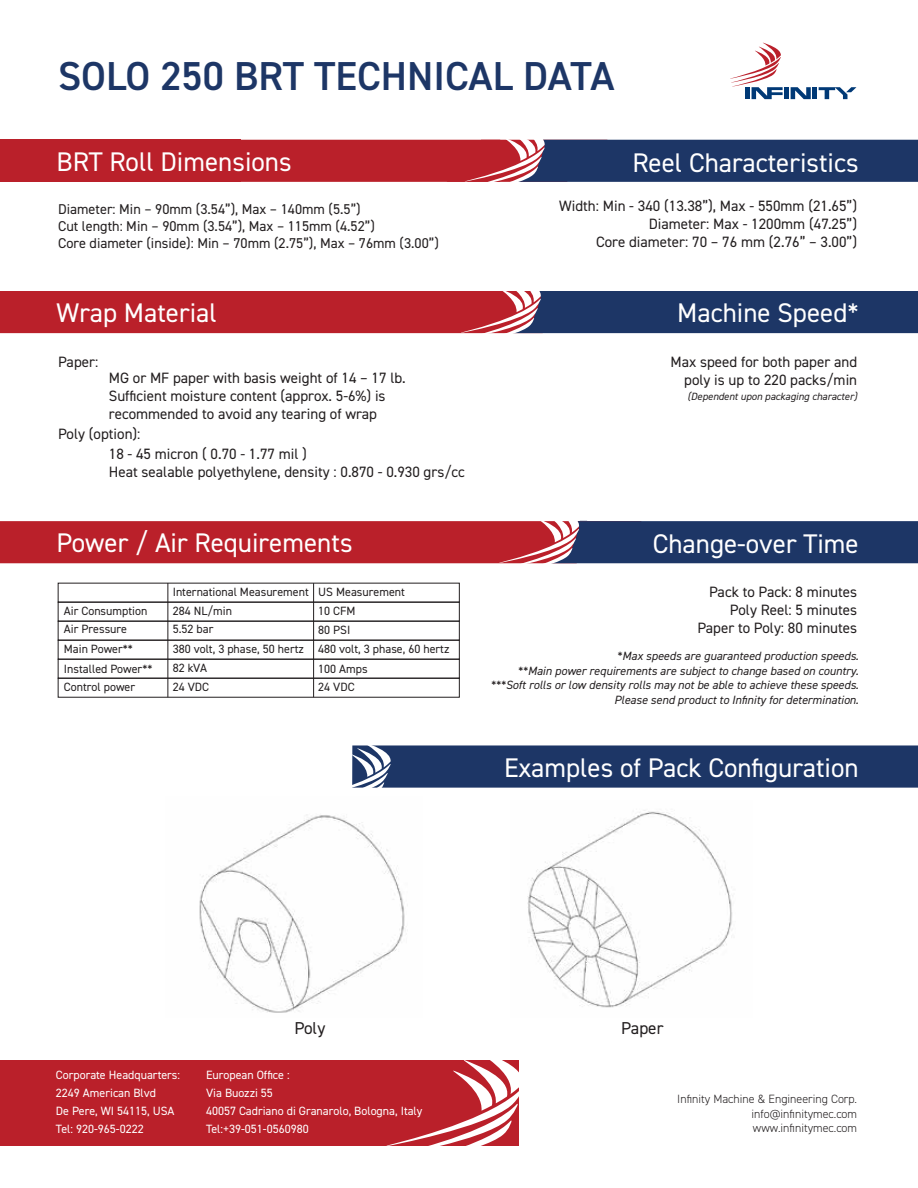
<style>
.page{position:relative;width:918px;height:1188px;background:#fff}
.page>*{position:absolute;margin:0;border:0;box-sizing:border-box;transform-origin:0 0}
.t1{font:600 40.5px "DIN2014";color:#1d3666}
.t2{font:27px "DIN2014";color:#fff}
.t3{font:17.25px "DIN2014";color:#231f20}
.t4{font:15px/18px "DIN2014";color:#231f20;text-align:right}
.t5{font:14.25px/17.1px "DIN2014";color:#231f20}
.t6{font:italic 12px/14.4px "DIN2014";color:#231f20;text-align:right}
.t7{font:12px/19.2px "DIN2014";color:#231f20}
.t8{font:12px/18.1px "DIN2014";color:#fff}
.t9{font:300 12px/14.4px "DIN2014";color:#231f20;text-align:justify}
.t10{font:italic 10.5px "DIN2014";color:#231f20}
</style>
<div class="page">
<div style="left:0;top:140px;width:240px;height:42px;background:#ba202a"></div>
<svg style="left:0;top:520px;width:918px;height:44px;background:#85354c"></svg>
<svg style="left:0;top:291px;width:918px;height:43px;background:#7c314a"></svg>
<div style="left:58px;top:602px;width:402px;height:20px;border:1px solid #231f20"></div>
<div style="left:58px;top:621px;width:402px;height:20px;border:1px solid #231f20"></div>
<div style="left:58px;top:640px;width:402px;height:20px;border:1px solid #231f20"></div>
<div style="left:58px;top:659px;width:402px;height:20px;border:1px solid #231f20"></div>
<div style="left:58px;top:678px;width:402px;height:20px;border:1px solid #231f20"></div>
<hr style="left:167px;top:583px;width:1px;height:114px;background:#231f20">
<hr style="left:313px;top:583px;width:1px;height:114px;background:#231f20">
<div style="left:352px;top:745px;width:566px;height:43px;background:#1d3666"></div>
<svg style="left:201px;top:139px;width:717px;height:43px;background:#6b3552"></svg>
<svg style="left:352px;top:745px;width:39px;height:43px"></svg>
<div style="left:0;top:1060px;width:518px;height:86px;background:#ba202a"></div>
<svg style="left:386px;top:1060px;width:133px;height:86px"></svg>
<img style="left:199px;top:814px;width:206px;height:199px">
<img style="left:527px;top:810px;width:206px;height:198px">
<svg style="left:730px;top:43px;width:53px;height:56px"></svg>
<div style="left:784px;top:87px;width:5px;height:12px;background:#003976"></div>
<svg style="left:791px;top:87px;width:20px;height:12px"></svg>
<hr style="left:813px;top:87px;width:4px;height:12px;background:#003976">
<svg style="left:819px;top:87px;width:37px;height:12px"></svg>
<h1 class="t1" style="left:58px;top:49px;width:558px">SOLO 250 BRT TECHNICAL DATA</h1>
<h2 class="t2" style="left:57px;top:145px;width:237px">BRT Roll Dimensions</h2>
<p class="t5" style="left:58px;top:200px;width:382px">Diameter: Min – 90mm (3.54”), Max – 140mm (5.5”)<br>Cut length: Min – 90mm (3.54”), Max – 115mm (4.52”)<br>Core diameter (inside): Min – 70mm (2.75”), Max – 76mm (3.00”)</p>
<h2 class="t2" style="left:632px;top:146px;width:228px">Reel Characteristics</h2>
<p class="t4" style="left:559px;top:197px;width:300px">Width: Min - 340 (13.38”), Max - 550mm (21.65”)<br>Diameter: Max - 1200mm (47.25”)<br>Core diameter: 70 – 76 mm (2.76” – 3.00”)</p>
<h2 class="t2" style="left:57px;top:296px;width:162px">Wrap Material</h2>
<h2 class="t2" style="left:677px;top:295px;width:183px">Machine Speed*</h2>
<p class="t4" style="left:58px;top:352px;width:42px">Paper:</p>
<p class="t4" style="left:109px;top:369px;width:298px;text-align:left">MG or MF paper with basis weight of 14 – 17 lb.<br>Sufficient moisture content (approx. 5-6%) is recommended to avoid any tearing of wrap</p>
<p class="t4" style="left:109px;top:445px;width:358px;text-align:left">18 - 45 micron ( 0.70 - 1.77 mil )<br>Heat sealable polyethylene, density : 0.870 - 0.930 grs/cc</p>
<p class="t4" style="left:58px;top:424px;width:84px">Poly (option):</p>
<h2 class="t2" style="left:57px;top:526px;width:297px">Power / Air Requirements</h2>
<p class="t7" style="left:64px;top:601px;width:90px">Air Consumption<br>Air Pressure<br>Main Power**<br>Installed Power**</p>
<p class="t7" style="left:64px;top:677px;width:73px">Control power</p>
<p class="t7" style="left:173px;top:582px;width:234px">International Measurement US Measurement</p>
<p class="t7" style="left:173px;top:601px;width:61px">284 NL/min</p>
<p class="t7" style="left:173px;top:620px;width:42px">5.52 bar</p>
<p class="t7" style="left:173px;top:639px;width:133px;line-height:18.8px">380 volt, 3 phase, 50 hertz<br>82 kVA</p>
<p class="t7" style="left:173px;top:677px;width:38px">24 VDC</p>
<p class="t7" style="left:318px;top:601px;width:133px">10 CFM<br>80 PSI<br>480 volt, 3 phase, 60 hertz<br>100 Amps</p>
<p class="t7" style="left:318px;top:677px;width:38px">24 VDC</p>
<p class="t4" style="left:671px;top:352px;width:188px">Max speed for both paper and poly is up to 220 packs/min</p>
<p class="t10" style="left:688px;top:390px;width:171px">(Dependent upon packaging character)</p>
<h2 class="t2" style="left:653px;top:527px;width:207px">Change-over Time</h2>
<p class="t4" style="left:697px;top:582px;width:161px">Pack to Pack: 8 minutes<br>Poly Reel: 5 minutes<br>Paper to Poly: 80 minutes</p>
<p class="t6" style="left:491px;top:649px;width:370px">*Max speeds are guaranteed production speeds.<br>**Main power requirements are subject to change based on country. ***Soft rolls or low density rolls may not be able to achieve these speeds.<br>Please send product to Infinity for determination.</p>
<h2 class="t2" style="left:504px;top:751px;width:356px">Examples of Pack Configuration</h2>
<p class="t3" style="left:294px;top:1017px;width:33px">Poly</p>
<p class="t3" style="left:621px;top:1017px;width:44px">Paper</p>
<p class="t8" style="left:56px;top:1065px;width:126px">Corporate Headquarters:<br>2249 American Blvd<br>De Pere, WI 54115, USA<br>Tel: 920-965-0222</p>
<p class="t8" style="left:206px;top:1065px;width:218px">European Office :<br>Via Buozzi 55<br>40057 Cadriano di Granarolo, Bologna, Italy<br>Tel:+39-051-0560980</p>
<p class="t9" style="left:751px;top:1092px;width:107px;text-indent:-74px">Infinity Machine &amp; Engineering Corp. info@infinitymec.com www.infinitymec.com</p>
</div>
